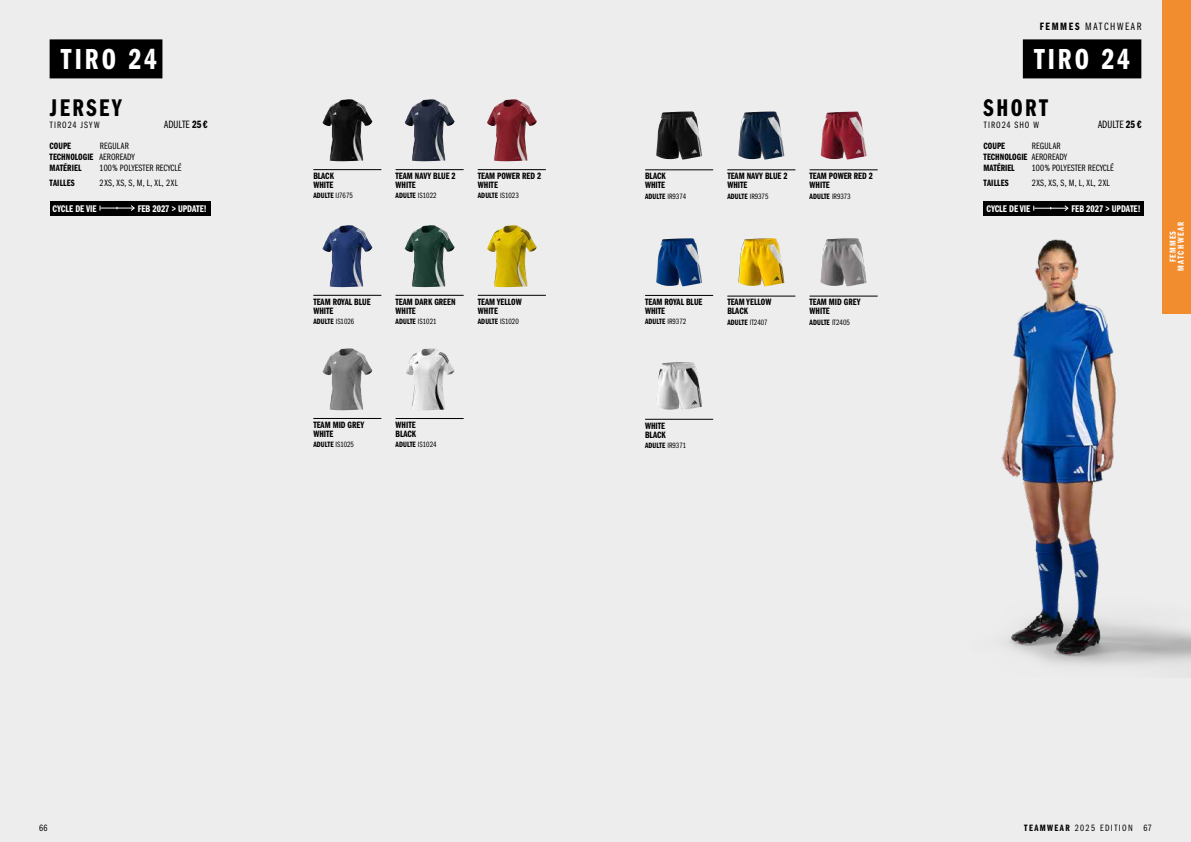
<style>
.page{position:relative;width:1191px;height:842px;background:#ededed}
.page>*{position:absolute;margin:0;border:0;box-sizing:border-box;transform-origin:0 0}
.t1{font:30px "ITC Franklin Gothic Std Dm Cp";letter-spacing:.1em;color:#fff}
.t2{font:25px "ITC Franklin Gothic Std Dm Cp";letter-spacing:.1em;color:#000}
.t3{font:11px "ITC Franklin Gothic Std Bk Cp";color:#000}
.t4{font:11px "ITC Franklin Gothic Std Bk Cp";letter-spacing:.15em;color:#000}
.t5{font:10px "ITC Franklin Gothic Std Dm Cp";color:#fff}
.t6{font:9.5px/9px "ITC Franklin Gothic Std Dm Cp";color:#000}
.t7{font:9.5px "ITC Franklin Gothic Std Bk Cp";letter-spacing:.025em;color:#000}
.t8{font:9.5px "ITC Franklin Gothic Std Bk Cp";letter-spacing:.15em;color:#000}
.t9{font:9.5px "ITC Franklin Gothic Std Dm Cp";letter-spacing:.02em;color:#000}
.t10{font:9.5px "ITC Franklin Gothic Std Bk Cp";letter-spacing:.115em;color:#000}
.t11{font:9.5px "ITC Franklin Gothic Std Bk Cp";letter-spacing:.11em;color:#000}
.t12{font:9px/8px "ITC Franklin Gothic Std Dm Cp";letter-spacing:.15em;color:#fff;text-align:center}
.t13{font:8px "ITC Franklin Gothic Std Dm Cp";letter-spacing:.01em;color:#000}
.s1{font-family:"ITC Franklin Gothic Std Dm Cp"}
.s2{font-family:"ITC Franklin Gothic Std Bk Cp"}
</style>
<div class="page">
<img style="left:322px;top:99px;width:29px;height:62px">
<img style="left:322px;top:225px;width:29px;height:62px">
<img style="left:405px;top:99px;width:26px;height:62px">
<img style="left:322px;top:348px;width:31px;height:62px">
<img style="left:487px;top:99px;width:26px;height:62px">
<img style="left:406px;top:348px;width:27px;height:62px">
<img style="left:487px;top:225px;width:26px;height:62px">
<img style="left:405px;top:225px;width:28px;height:62px">
<img style="left:656px;top:112px;width:46px;height:47px">
<img style="left:820px;top:112px;width:46px;height:47px">
<img style="left:657px;top:362px;width:45px;height:48px">
<img style="left:738px;top:112px;width:46px;height:47px">
<img style="left:738px;top:238px;width:46px;height:48px">
<img style="left:656px;top:238px;width:46px;height:48px">
<img style="left:820px;top:238px;width:46px;height:48px">
<img style="left:1001px;top:239px;width:190px;height:426px">
<div style="left:1022px;top:39px;width:119px;height:39px;background:#000"></div>
<div style="left:50px;top:39px;width:112px;height:39px;background:#000"></div>
<hr style="left:395px;top:169px;width:68px;height:1px;background:#000">
<hr style="left:313px;top:295px;width:68px;height:1px;background:#000">
<hr style="left:313px;top:169px;width:68px;height:1px;background:#000">
<hr style="left:395px;top:295px;width:68px;height:1px;background:#000">
<hr style="left:478px;top:295px;width:68px;height:1px;background:#000">
<hr style="left:395px;top:418px;width:68px;height:1px;background:#000">
<hr style="left:478px;top:169px;width:68px;height:1px;background:#000">
<hr style="left:313px;top:418px;width:68px;height:1px;background:#000">
<hr style="left:809px;top:296px;width:68px;height:1px;background:#000">
<hr style="left:645px;top:295px;width:68px;height:1px;background:#000">
<hr style="left:645px;top:169px;width:68px;height:1px;background:#000">
<hr style="left:727px;top:169px;width:68px;height:1px;background:#000">
<hr style="left:809px;top:169px;width:68px;height:1px;background:#000">
<hr style="left:727px;top:296px;width:68px;height:1px;background:#000">
<hr style="left:645px;top:419px;width:68px;height:1px;background:#000">
<div style="left:983px;top:201px;width:161px;height:15px;background:#000"></div>
<svg style="left:1063px;top:205px;width:6px;height:6px"></svg>
<hr style="left:1034px;top:208px;width:34px;height:1px;background:#fff">
<div style="left:50px;top:201px;width:160px;height:14px;background:#000"></div>
<svg style="left:130px;top:205px;width:5px;height:6px"></svg>
<hr style="left:100px;top:208px;width:34px;height:1px;background:#fff">
<div style="left:1162px;top:0;width:29px;height:313px;background:#f28d2f"></div>
<p class="t4" style="left:1039px;top:21px;width:103px"><span class="s1">FEMMES</span> MATCHWEAR</p>
<h1 class="t1" style="left:61px;top:42px;width:97px">TIRO 24</h1>
<h1 class="t1" style="left:1034px;top:42px;width:97px">TIRO 24</h1>
<h2 class="t2" style="left:50px;top:94px;width:74px">JERSEY</h2>
<p class="t6" style="left:50px;top:142px;width:23px">COUPE</p>
<p class="t7" style="left:100px;top:141px;width:30px">REGULAR</p>
<p class="t6" style="left:50px;top:152px;width:87px;line-height:11px">TECHNOLOGIE <span class="s2">AEROREADY<br></span>MATÉRIEL</p>
<p class="t10" style="left:50px;top:120px;width:51px">TIRO24 JSYW</p>
<p class="t3" style="left:164px;top:118px;width:45px">ADULTE <span class="s1">25 €</span></p>
<p class="t7" style="left:100px;top:163px;width:83px">100% POLYESTER RECYCLÉ</p>
<p class="t9" style="left:50px;top:178px;width:26px">TAILLES</p>
<p class="t7" style="left:100px;top:178px;width:80px">2XS, XS, S, M, L, XL, 2XL</p>
<p class="t6" style="left:313px;top:171px;width:22px">BLACK<br>WHITE</p>
<p class="t13" style="left:313px;top:191px;width:41px">ADULTE <span class="s2">IJ7675</span></p>
<p class="t6" style="left:395px;top:171px;width:62px">TEAM NAVY BLUE 2<br>WHITE</p>
<p class="t13" style="left:395px;top:191px;width:42px">ADULTE <span class="s2">IS1022</span></p>
<p class="t6" style="left:478px;top:171px;width:65px">TEAM POWER RED 2<br>WHITE</p>
<p class="t13" style="left:478px;top:191px;width:42px">ADULTE <span class="s2">IS1023</span></p>
<p class="t6" style="left:645px;top:172px;width:22px">BLACK<br>WHITE</p>
<p class="t13" style="left:645px;top:192px;width:43px">ADULTE <span class="s2">IR9374</span></p>
<p class="t6" style="left:727px;top:172px;width:62px">TEAM NAVY BLUE 2<br>WHITE</p>
<p class="t13" style="left:727px;top:192px;width:43px">ADULTE <span class="s2">IR9375</span></p>
<p class="t6" style="left:809px;top:172px;width:65px">TEAM POWER RED 2<br>WHITE</p>
<p class="t13" style="left:809px;top:192px;width:43px">ADULTE <span class="s2">IR9373</span></p>
<h2 class="t2" style="left:983px;top:94px;width:66px">SHORT</h2>
<p class="t6" style="left:983px;top:142px;width:23px">COUPE</p>
<p class="t7" style="left:1031px;top:141px;width:30px">REGULAR</p>
<p class="t6" style="left:983px;top:152px;width:85px;line-height:11px">TECHNOLOGIE <span class="s2">AEROREADY<br></span>MATÉRIEL</p>
<p class="t11" style="left:983px;top:120px;width:57px">TIRO24 SHO W</p>
<p class="t3" style="left:1098px;top:118px;width:45px">ADULTE <span class="s1">25 €</span></p>
<p class="t7" style="left:1031px;top:163px;width:83px">100% POLYESTER RECYCLÉ</p>
<p class="t9" style="left:983px;top:178px;width:26px">TAILLES</p>
<p class="t7" style="left:1031px;top:178px;width:79px">2XS, XS, S, M, L, XL, 2XL</p>
<p class="t5" style="left:53px;top:203px;width:45px">CYCLE DE VIE</p>
<p class="t5" style="left:138px;top:203px;width:71px">FEB 2027 &gt; UPDATE!</p>
<p class="t5" style="left:986px;top:203px;width:45px">CYCLE DE VIE</p>
<p class="t5" style="left:1071px;top:203px;width:71px">FEB 2027 &gt; UPDATE!</p>
<p class="t6" style="left:313px;top:297px;width:59px">TEAM ROYAL BLUE<br>WHITE</p>
<p class="t13" style="left:313px;top:317px;width:42px">ADULTE <span class="s2">IS1026</span></p>
<p class="t6" style="left:395px;top:297px;width:62px">TEAM DARK GREEN<br>WHITE</p>
<p class="t13" style="left:395px;top:317px;width:42px">ADULTE <span class="s2">IS1021</span></p>
<p class="t6" style="left:478px;top:297px;width:45px">TEAM YELLOW<br>WHITE</p>
<p class="t13" style="left:478px;top:317px;width:42px">ADULTE <span class="s2">IS1020</span></p>
<p class="t6" style="left:645px;top:297px;width:59px">TEAM ROYAL BLUE<br>WHITE</p>
<p class="t13" style="left:645px;top:317px;width:43px">ADULTE <span class="s2">IR9372</span></p>
<p class="t6" style="left:727px;top:298px;width:45px">TEAM YELLOW<br>BLACK</p>
<p class="t13" style="left:727px;top:318px;width:42px">ADULTE <span class="s2">IT2407</span></p>
<p class="t6" style="left:809px;top:298px;width:52px">TEAM MID GREY<br>WHITE</p>
<p class="t13" style="left:809px;top:318px;width:42px">ADULTE <span class="s2">IT2405</span></p>
<p class="t12" style="left:1169px;top:271px;width:51px;rotate:-90deg">FEMMES<br>MATCHWEAR</p>
<p class="t6" style="left:313px;top:420px;width:52px">TEAM MID GREY<br>WHITE</p>
<p class="t13" style="left:313px;top:440px;width:42px">ADULTE <span class="s2">IS1025</span></p>
<p class="t6" style="left:395px;top:420px;width:22px">WHITE<br>BLACK</p>
<p class="t13" style="left:395px;top:440px;width:42px">ADULTE <span class="s2">IS1024</span></p>
<p class="t6" style="left:645px;top:421px;width:22px">WHITE<br>BLACK</p>
<p class="t13" style="left:645px;top:441px;width:43px">ADULTE <span class="s2">IR9371</span></p>
<p class="t7" style="left:39px;top:823px;width:10px">66</p>
<p class="t8" style="left:1024px;top:823px;width:129px"><span class="s1">TEAMWEAR</span> 2025 EDITION 67</p>
</div>
